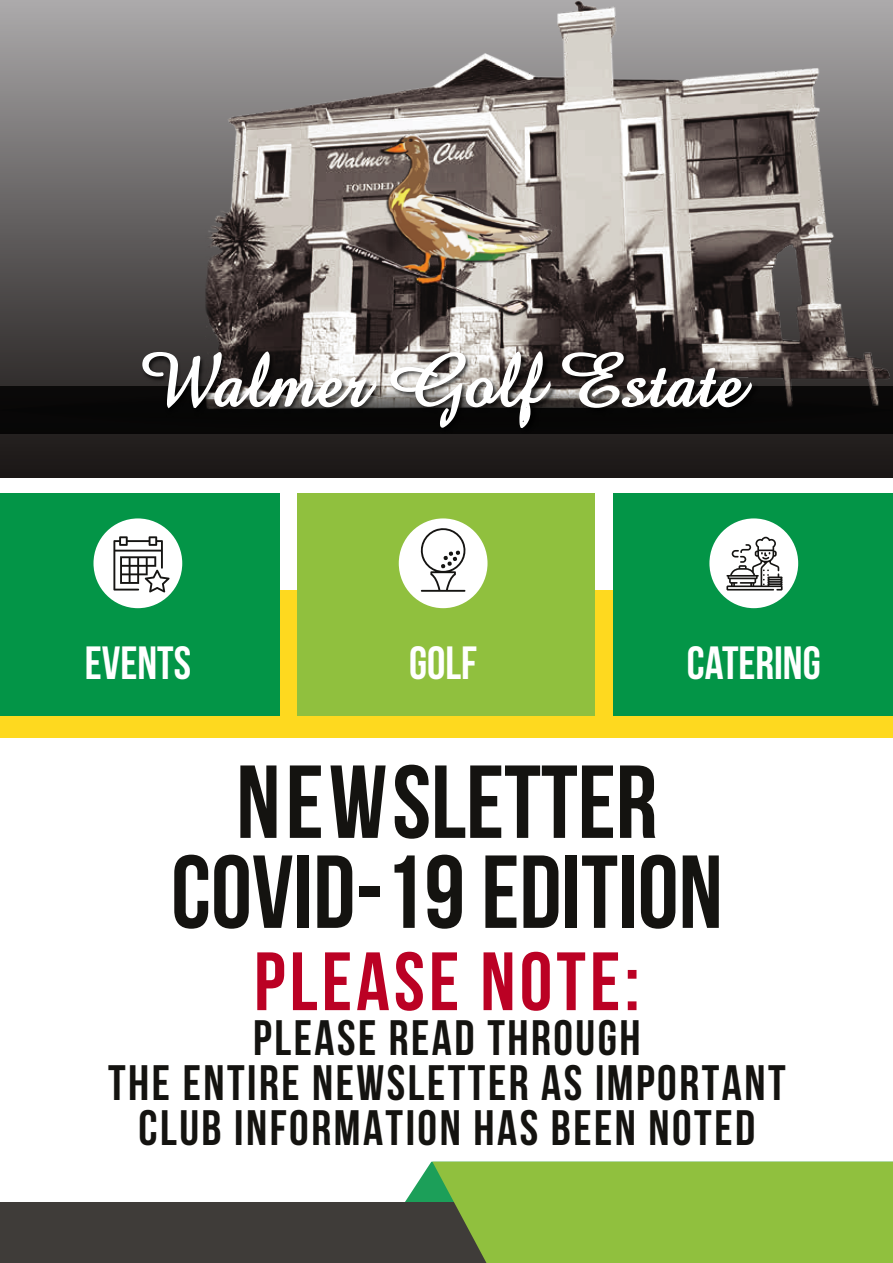
<style>
.page{position:relative;width:893px;height:1263px;background:#fff}
.page>*{position:absolute;margin:0;border:0;box-sizing:border-box;transform-origin:0 0}
.t1{font:700 103.5px/90px "Bebas Neue";color:#141310;text-align:center}
.t2{font:700 82.5px "Bebas Neue";letter-spacing:.05em;color:#bb0124}
.t3{font:700 76.65px "Amaze";color:#fff}
.t4{font:700 49.5px/45px "Bebas Neue";letter-spacing:.05em;color:#141310;text-align:center}
.t5{font:700 46.35px "Bebas Neue";color:#fff}
</style>
<div class="page">
<svg style="left:405px;top:1162px;width:27px;height:40px"></svg>
<div style="left:1px;top:1202px;width:892px;height:61px;background:#3f3c39"></div>
<div style="left:432px;top:1162px;width:461px;height:101px;background:#90c03e"></div>
<div style="left:0;top:590px;width:893px;height:148px;background:#fed91f"></div>
<div style="left:0;top:493px;width:279px;height:222px;background:#039547"></div>
<div style="left:614px;top:493px;width:279px;height:222px;background:#039547"></div>
<div style="left:298px;top:493px;width:297px;height:222px;background:#90c03e"></div>
<div style="left:399px;top:518px;width:88px;height:90px;background:#fff;border-radius:50%"></div>
<div style="left:709px;top:518px;width:89px;height:90px;background:#fff;border-radius:50%"></div>
<svg style="left:0;top:1px;width:893px;height:476px;background:#545151"></svg>
<svg style="left:418px;top:525px;width:50px;height:67px"></svg>
<svg style="left:726px;top:537px;width:57px;height:53px"></svg>
<div style="left:94px;top:518px;width:88px;height:90px;background:#fff;border-radius:50%"></div>
<svg style="left:113px;top:536px;width:57px;height:56px"></svg>
<img style="left:206px;top:1px;width:687px;height:386px">
<img style="left:333px;top:130px;width:223px;height:187px">
<div style="left:0;top:387px;width:893px;height:46px;background:#080707"></div>
<img style="left:135px;top:337px;width:625px;height:99px">
<h3 class="t3" style="left:137px;top:329px;width:609px">Walmer Golf Estate</h3>
<p class="t5" style="left:85px;top:637px;width:108px">EVENTS</p>
<p class="t5" style="left:409px;top:637px;width:70px">GOLF</p>
<p class="t5" style="left:687px;top:637px;width:135px">CATERING</p>
<h1 class="t1" style="left:171px;top:756px;width:553px">NEWSLETTER<br>COVID-19 EDITION</h1>
<h2 class="t2" style="left:254px;top:936px;width:387px">PLEASE NOTE:</h2>
<p class="t4" style="left:108px;top:1015px;width:679px">PLEASE READ THROUGH<br>THE ENTIRE NEWSLETTER AS IMPORTANT<br>CLUB INFORMATION HAS BEEN NOTED</p>
</div>
